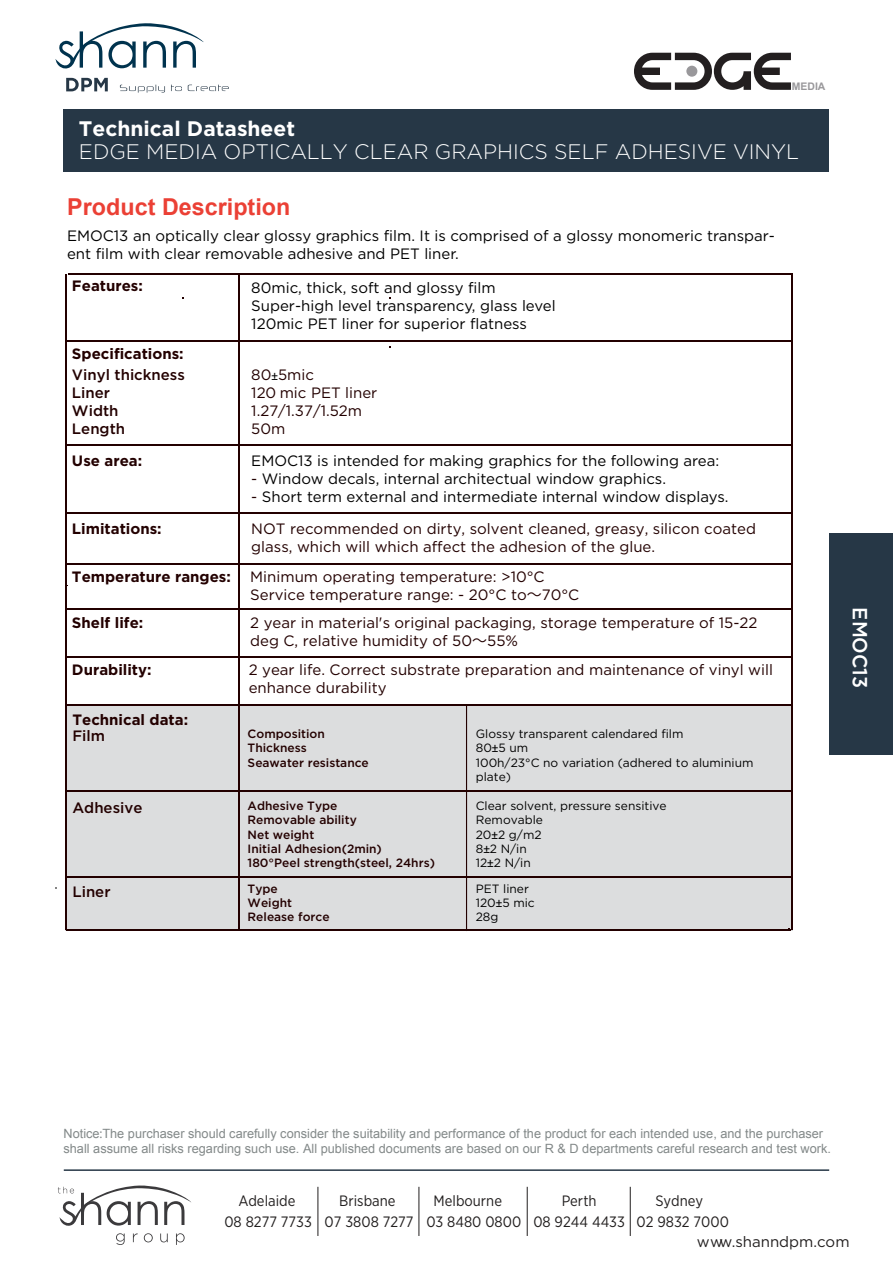
<style>
.page{position:relative;width:893px;height:1263px;background:#fff}
.page>*{position:absolute;margin:0;border:0;box-sizing:border-box;transform-origin:0 0}
.t1{font:700 23.25px "Arial";color:#eb4035}
.t2{font:300 21px "Gotham HTF";color:#fff}
.t3{font:700 21px "Gotham HTF";color:#fff}
.t4{font:500 20.55px "Gotham HTF";color:#fff;scale:.95 1}
.t5{font:15px/18px "Gotham HTF";color:#000}
.t6{font:15px/18px "Gotham HTF";color:#230000}
.t7{font:700 15px "Gotham HTF";color:#230000}
.t8{font:15px/20.7px "Gotham Narrow";color:#221f1f;text-align:center}
.t9{font:500 15px/18px "Gotham HTF";color:#230000}
.t10{font:15px "Gotham HTF";color:#221f1f}
.t11{font:12.75px/15.3px "Arial";color:#838989}
.t12{font:12px/14.4px "Gotham HTF";color:#000}
.t13{font:500 12px/14.4px "Gotham HTF";color:#230000}
.t14{font:700 10.5px "Arial";color:#99989b}
.s1{font-family:"Arial";font-size:12px;color:#000}
.s2{color:#230000}
.s3{font-family:"Koz Go Pr 6 N"}
.s4{font-family:"Arial"}
</style>
<div class="page">
<div style="left:65px;top:705px;width:728px;height:226px;background:#dcddde"></div>
<hr style="left:64px;top:1169px;width:765px;height:2px;background:#263746">
<svg style="left:56px;top:23px;width:148px;height:46px"></svg>
<div style="left:829px;top:533px;width:64px;height:222px;background:#263746"></div>
<hr style="left:68px;top:274px;width:114px;height:1px;background:#230000">
<hr style="left:181px;top:274px;width:612px;height:1px;background:#230000">
<hr style="left:66px;top:274px;width:1px;height:656px;background:#230000">
<hr style="left:67px;top:445px;width:723px;height:1px;background:#230000">
<hr style="left:66px;top:340px;width:727px;height:1px;background:#230000">
<hr style="left:791px;top:274px;width:1px;height:656px;background:#230000">
<hr style="left:239px;top:273px;width:1px;height:658px;background:#230000">
<hr style="left:67px;top:564px;width:723px;height:1px;background:#230000">
<hr style="left:66px;top:513px;width:724px;height:1px;background:#230000">
<hr style="left:67px;top:930px;width:724px;height:1px;background:#230000">
<div style="left:64px;top:109px;width:765px;height:63px;background:#263746"></div>
<hr style="left:318px;top:1187px;width:1px;height:49px;background:#221f1f">
<hr style="left:419px;top:1187px;width:1px;height:49px;background:#221f1f">
<hr style="left:527px;top:1187px;width:1px;height:49px;background:#221f1f">
<hr style="left:630px;top:1187px;width:1px;height:49px;background:#221f1f">
<svg style="left:116px;top:1233px;width:9px;height:12px"></svg>
<svg style="left:133px;top:1233px;width:5px;height:9px"></svg>
<svg style="left:144px;top:1233px;width:9px;height:9px"></svg>
<svg style="left:160px;top:1233px;width:8px;height:9px"></svg>
<svg style="left:176px;top:1233px;width:9px;height:12px"></svg>
<svg style="left:58px;top:1185px;width:133px;height:41px"></svg>
<svg style="left:66px;top:78px;width:42px;height:13px"></svg>
<svg style="left:120px;top:85px;width:45px;height:8px"></svg>
<svg style="left:171px;top:85px;width:11px;height:6px"></svg>
<svg style="left:188px;top:85px;width:41px;height:6px"></svg>
<hr style="left:68px;top:609px;width:723px;height:1px;background:#230000">
<hr style="left:67px;top:657px;width:726px;height:1px;background:#230000">
<hr style="left:66px;top:704px;width:727px;height:1px;background:#230000">
<hr style="left:66px;top:791px;width:726px;height:1px;background:#230000">
<hr style="left:66px;top:876px;width:727px;height:1px;background:#230000">
<hr style="left:466px;top:705px;width:1px;height:226px;background:#230000">
<svg style="left:634px;top:53px;width:157px;height:37px"></svg>
<h2 class="t3" style="left:79px;top:117px;width:218px">Technical Datasheet</h2>
<p class="t14" style="left:792px;top:79px;width:35px">MEDIA</p>
<h2 class="t2" style="left:79px;top:141px;width:722px">EDGE MEDIA OPTICALLY CLEAR GRAPHICS SELF ADHESIVE VINYL</h2>
<h1 class="t1" style="left:67px;top:191px;width:225px">Product Description</h1>
<p class="t5" style="left:67px;top:227px;width:710px">EMOC13 an optically clear glossy graphics film. It is comprised of a glossy monomeric transpar&shy;ent film with clear removable adhesive and PET liner.</p>
<p class="t5" style="left:251px;top:279px;width:306px">80mic, thick, soft and glossy film<br>Super-high level transparency, glass level<br>120mic PET liner for superior flatness</p>
<p class="t7" style="left:72px;top:345px;width:113px">Specifications:</p>
<p class="t9" style="left:72px;top:365px;width:114px">Vinyl thickness<br>Liner<br>Width<br>Length</p>
<p class="t6" style="left:251px;top:365px;width:128px">80<span class="s1">±</span>5mic<br>120 mic PET liner<br>1.27/1.37/1.52m<br>50m</p>
<p class="t7" style="left:72px;top:277px;width:72px">Features:</p>
<p class="t7" style="left:72px;top:452px;width:72px">Use area:</p>
<p class="t5" style="left:251px;top:451px;width:470px">EMOC13 is intended for making graphics for the following area:</p>
<p class="t5" style="left:251px;top:469px;width:416px"><span class="s2">-</span> Window decals, internal architectual window graphics.</p>
<p class="t5" style="left:251px;top:487px;width:479px"><span class="s2">-</span> Short term external and intermediate internal window displays.</p>
<p class="t7" style="left:72px;top:520px;width:91px">Limitations:</p>
<p class="t6" style="left:251px;top:520px;width:506px">NOT recommended on dirty, solvent cleaned, greasy, silicon coated glass, which will which affect the adhesion of the glue.</p>
<p class="t7" style="left:72px;top:568px;width:160px">Temperature ranges:</p>
<p class="t6" style="left:250px;top:568px;width:331px">Minimum operating temperature: &gt;10°C<br>Service temperature range: - 20°C to<span class="s3">～</span>70°C</p>
<p class="t7" style="left:72px;top:614px;width:73px">Shelf life:</p>
<p class="t6" style="left:250px;top:614px;width:509px">2 year in material's original packaging, storage temperature of 15-22 deg C, relative humidity of 50<span class="s3">～</span>55%</p>
<p class="t6" style="left:249px;top:661px;width:526px">2 year life. Correct substrate preparation and maintenance of vinyl will enhance durability</p>
<p class="t7" style="left:72px;top:661px;width:81px">Durability:</p>
<p class="t7" style="left:72px;top:711px;width:117px">Technical data:</p>
<p class="t9" style="left:72px;top:727px;width:34px">Film</p>
<p class="t9" style="left:72px;top:798px;width:72px">Adhesive</p>
<p class="t9" style="left:72px;top:882px;width:40px">Liner</p>
<p class="t13" style="left:248px;top:726px;width:123px">Composition<br>Thickness<br>Seawater resistance</p>
<p class="t13" style="left:248px;top:798px;width:189px">Adhesive Type<br>Removable ability<br>Net weight<br>Initial Adhesion(2min)<br>180°Peel strength(steel, 24hrs)</p>
<p class="t13" style="left:248px;top:881px;width:83px">Type<br>Weight<br>Release force</p>
<p class="t12" style="left:476px;top:726px;width:279px">Glossy transparent calendared film<br>80<span class="s4">±</span>5 um<br>100h/23°C no variation (adhered to aluminium plate)</p>
<p class="t12" style="left:476px;top:798px;width:192px">Clear solvent, pressure sensitive<br>Removable<br>20<span class="s4">±</span>2 g/m2<br>8<span class="s4">±</span>2 N/in<br>12<span class="s4">±</span>2 N/in</p>
<p class="t12" style="left:476px;top:881px;width:61px">PET liner<br>120<span class="s4">±</span>5 mic<br>28g</p>
<h3 class="t4" style="left:872px;top:607px;width:86px;rotate:90deg">EMOC13</h3>
<p class="t11" style="left:64px;top:1126px;width:769px">Notice<span class="s3">:</span>The purchaser should carefully consider the suitability and performance of the product for each intended use, and the purchaser shall assume all risks regarding such use. All published documents are based on our R &amp; D departments careful research and test work.</p>
<p class="t8" style="left:224px;top:1191px;width:89px">Adelaide<br>08 8277 7733</p>
<p class="t8" style="left:533px;top:1191px;width:93px">Perth<br>08 9244 4433</p>
<p class="t8" style="left:325px;top:1191px;width:90px">Brisbane<br>07 3808 7277</p>
<p class="t8" style="left:426px;top:1191px;width:96px;text-align:left;text-indent:7px">Melbourne<br>03 8480 0800</p>
<p class="t8" style="left:637px;top:1191px;width:94px">Sydney<br>02 9832 7000</p>
<p class="t10" style="left:697px;top:1234px;width:154px">www.shanndpm.com</p>
</div>
